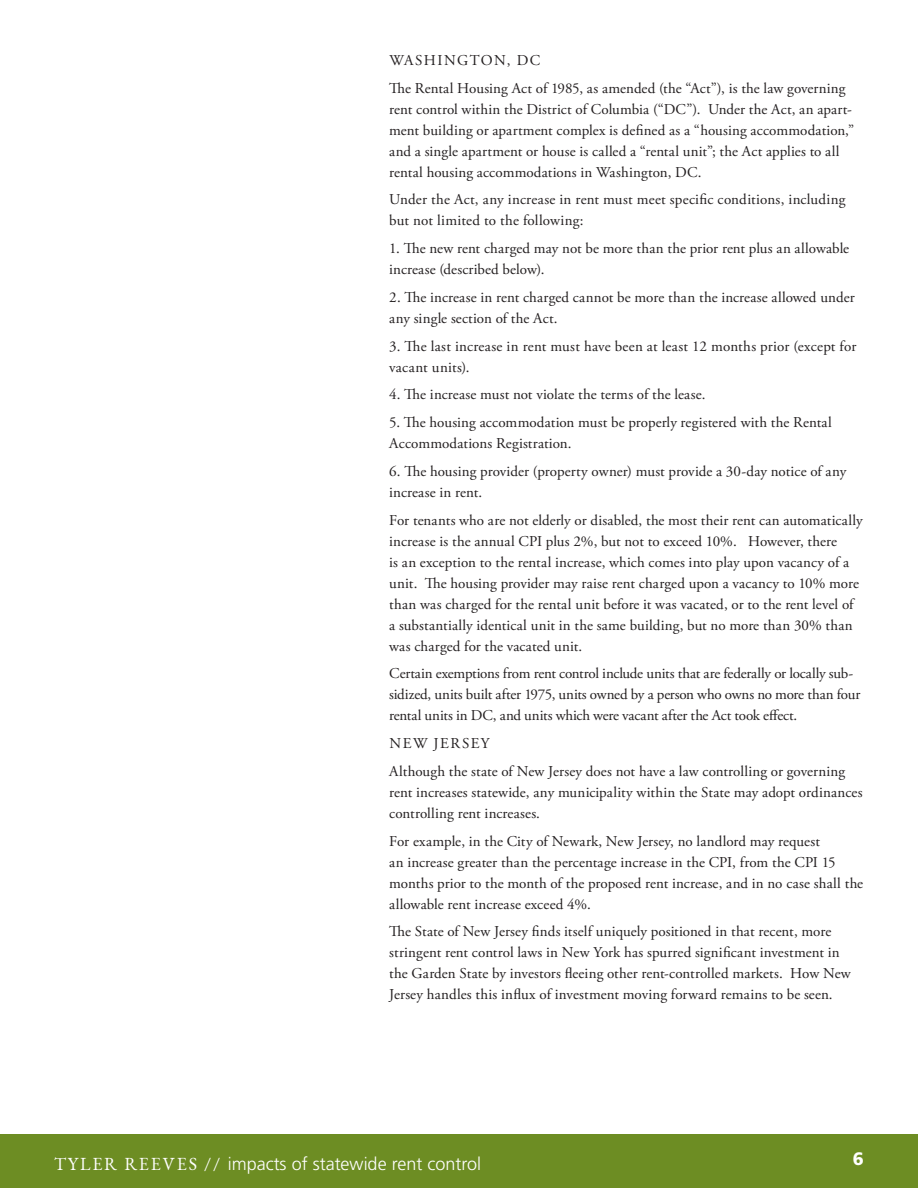
<style>
.page{position:relative;width:918px;height:1188px;background:#fff}
.page>*{position:absolute;margin:0;border:0;box-sizing:border-box;transform-origin:0 0}
.t1{font:300 18px "Frutiger LT Std";color:#fff}
.t2{font:900 18px "Frutiger LT Std";color:#fff}
.body{font:15px/21px "Adobe Garamond Pro";letter-spacing:.005em;color:#231f20}
.subheader_in_artice{font:15px "Adobe Garamond Pro";letter-spacing:.1em;color:#231f20}
.s1{font-family:"EB Garamond";font-weight:400}
</style>
<div class="page">
<div style="left:0;top:1134px;width:918px;height:54px;background:#6d8d23"></div>
<p class="subheader_in_artice" style="left:389px;top:51px;width:152px">WASHINGTON, DC</p>
<p class="body" style="left:389px;top:78px;width:466px">The Rental Housing Act of 1985, as amended (the “Act”), is the law governing rent control within the District of Columbia (“DC”). Under the Act, an apart&shy;ment building or apartment complex is defined as a “housing accommodation,” and a single apartment or house is called a “rental unit”; the Act applies to all rental housing accommodations in Washington, DC.</p>
<p class="body" style="left:389px;top:190px;width:458px">Under the Act, any increase in rent must meet specific conditions, including but not limited to the following:</p>
<p class="body" style="left:389px;top:238px;width:461px">1. The new rent charged may not be more than the prior rent plus an allowable increase (described below).</p>
<p class="body" style="left:389px;top:287px;width:467px">2. The increase in rent charged cannot be more than the increase allowed under any single section of the Act.</p>
<p class="body" style="left:389px;top:336px;width:469px">3. The last increase in rent must have been at least 12 months prior (except for vacant units).</p>
<p class="body" style="left:389px;top:385px;width:318px">4. The increase must not violate the terms of the lease.</p>
<p class="body" style="left:389px;top:412px;width:444px">5. The housing accommodation must be properly registered with the Rental<br>Accommodations Registration.</p>
<p class="body" style="left:389px;top:461px;width:459px">6. The housing provider (property owner) must provide a 30-day notice of any increase in rent.</p>
<p class="body" style="left:389px;top:510px;width:475px">For tenants who are not elderly or disabled, the most their rent can automatically increase is the annual CPI plus 2%, but not to exceed 10%. However, there<br>is an exception to the rental increase, which comes into play upon vacancy of a unit. The housing provider may raise rent charged upon a vacancy to 10% more than was charged for the rental unit before it was vacated, or to the rent level of a substantially identical unit in the same building, but no more than 30% than was charged for the vacated unit.</p>
<p class="body" style="left:389px;top:664px;width:473px">Certain exemptions from rent control include units that are federally or locally sub&shy;sidized, units built after 1975, units owned by a person who owns no more than four rental units in DC, and units which were vacant after the Act took effect.</p>
<p class="subheader_in_artice" style="left:389px;top:734px;width:102px">NEW JERSEY</p>
<p class="body" style="left:389px;top:761px;width:475px">Although the state of New Jersey does not have a law controlling or governing rent increases statewide, any municipality within the State may adopt ordinances controlling rent increases.</p>
<p class="body" style="left:389px;top:831px;width:476px">For example, in the City of Newark, New Jersey, no landlord may request<br>an increase greater than the percentage increase in the CPI, from the CPI 15 months prior to the month of the proposed rent increase, and in no case shall the allowable rent increase exceed 4%.</p>
<p class="body" style="left:389px;top:922px;width:463px">The State of New Jersey finds itself uniquely positioned in that recent, more stringent rent control laws in New York has spurred significant investment in the Garden State by investors fleeing other rent-controlled markets. How New Jersey handles this influx of investment moving forward remains to be seen.</p>
<p class="t1" style="left:54px;top:1154px;width:429px"><span class="s1">TYLER REEVES //</span> impacts of statewide rent control</p>
<p class="t2" style="left:853px;top:1148px;width:13px">6</p>
</div>
